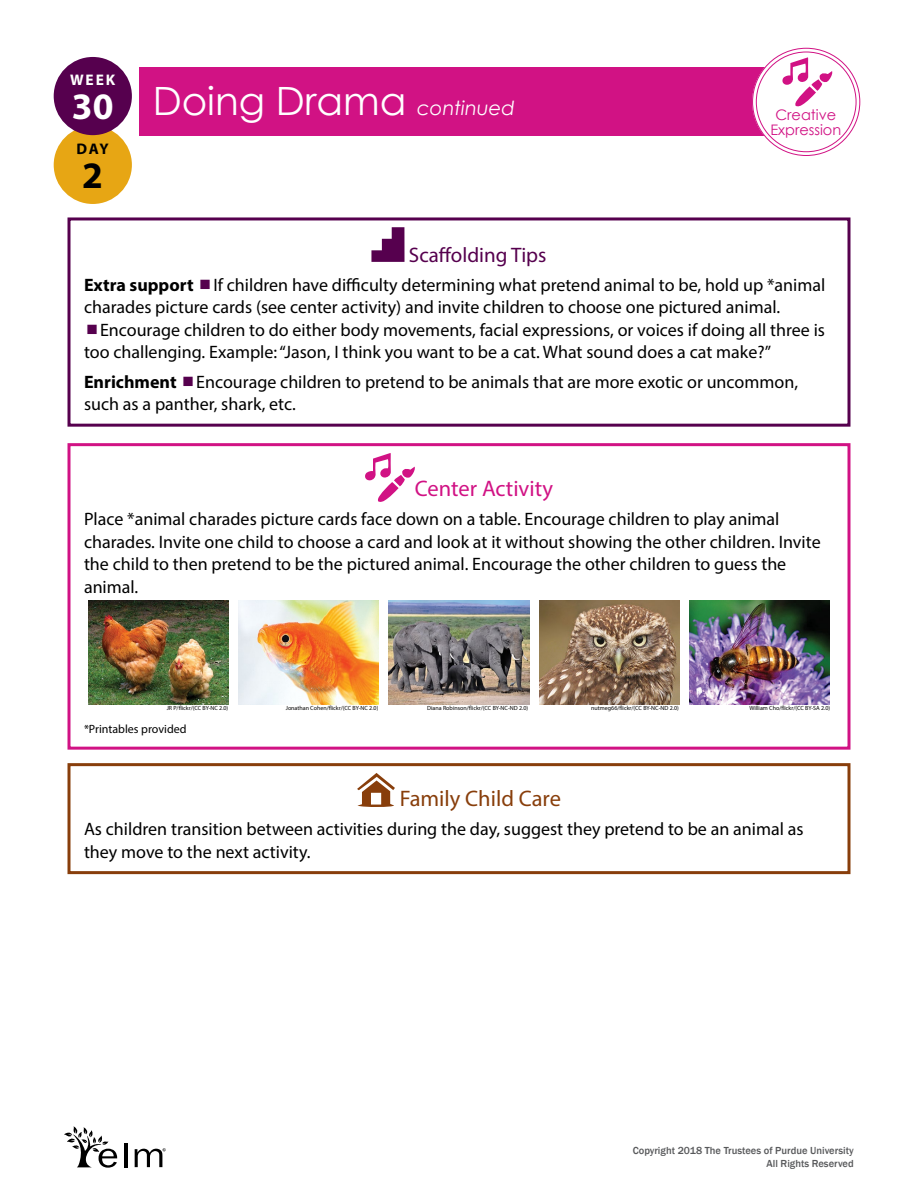
<style>
.page{position:relative;width:918px;height:1188px;background:#fff}
.page>*{position:absolute;margin:0;border:0;box-sizing:border-box;transform-origin:0 0}
.t1{font:39px "Century Gothic";color:#fff}
.t2{font:700 37.5px "Myriad Pro";color:#fff}
.t3{font:700 37.5px "Myriad Pro";color:#000}
._4-04_FCC_Subhead{font:22.5px "Myriad Pro";color:#883e0b}
._4-03_Center_Subhead_CE{font:22.5px "Myriad Pro";color:#d11284}
.t4{font:21px "Myriad Pro";color:#56004e}
._4-02_Scaffolding_Tips_w-square_bullet{font:18px/22.5px "Myriad Pro";color:#000}
._4-05_Ctr_FCC_Body{font:18px/22.5px "Myriad Pro";color:#000}
.t5{font:700 15.45px "Myriad Pro";color:#fff}
.t6{font:700 15.45px "Myriad Pro";color:#000}
.t7{font:14.55px/15px "Century Gothic";color:#d11284;text-align:center}
._2-06_Printable{font:12px "Myriad Pro";color:#000}
.t8{font:500 10.5px/12.6px "Franklin Gothic";color:#58595b;text-align:right}
.t9{font:6px "Myriad Pro";color:#000}
.s1{font-style:italic;font-size:19.5px}
.s2{font-weight:700}
</style>
<div class="page">
<div style="left:140px;top:68px;width:631px;height:68px;background:#d11284"></div>
<div style="left:54px;top:126px;width:78px;height:78px;background:#e7a614;border-radius:50%"></div>
<div style="left:54px;top:57px;width:78px;height:78px;background:#56004e;border-radius:50%"></div>
<div style="left:754px;top:50px;width:104px;height:104px;background:#fff;border-radius:50%"></div>
<div style="left:752px;top:48px;width:108px;height:108px;border:4px solid #fff;border-radius:50%"></div>
<svg style="left:782px;top:57px;width:50px;height:49px"></svg>
<svg style="left:371px;top:227px;width:34px;height:35px"></svg>
<div style="left:68px;top:217px;width:782px;height:210px;border:3px solid #56004e"></div>
<svg style="left:365px;top:453px;width:50px;height:49px"></svg>
<div style="left:68px;top:443px;width:782px;height:307px;border:3px solid #d11284"></div>
<img style="left:88px;top:601px;width:141px;height:104px">
<img style="left:239px;top:601px;width:140px;height:104px">
<img style="left:389px;top:601px;width:140px;height:104px">
<img style="left:539px;top:601px;width:140px;height:104px">
<img style="left:689px;top:601px;width:141px;height:104px">
<svg style="left:357px;top:773px;width:38px;height:34px"></svg>
<div style="left:68px;top:763px;width:782px;height:111px;border:3px solid #883e0b"></div>
<hr style="left:124px;top:1143px;width:3px;height:24px;background:#000">
<svg style="left:64px;top:1126px;width:53px;height:42px"></svg>
<svg style="left:135px;top:1148px;width:31px;height:19px"></svg>
<p class="t5" style="left:70px;top:69px;width:47px">WEEK</p>
<h2 class="t2" style="left:72px;top:82px;width:43px">30</h2>
<p class="t6" style="left:77px;top:138px;width:34px">DAY</p>
<h2 class="t3" style="left:82px;top:151px;width:22px">2</h2>
<h1 class="t1" style="left:153px;top:74px;width:364px">Doing Drama <span class="s1">continued</span></h1>
<p class="t7" style="left:770px;top:107px;width:72px">Creative<br>Expression</p>
<p class="t4" style="left:409px;top:242px;width:139px">Scaffolding Tips</p>
<p class="_4-02_Scaffolding_Tips_w-square_bullet" style="left:84px;top:273px;width:743px"><span class="s2">Extra support</span> If children have difficulty determining what pretend animal to be, hold up *animal</p>
<p class="_4-02_Scaffolding_Tips_w-square_bullet" style="left:84px;top:296px;width:698px">charades picture cards (see center activity) and invite children to choose one pictured animal.</p>
<p class="_4-02_Scaffolding_Tips_w-square_bullet" style="left:100px;top:318px;width:726px">Encourage children to do either body movements, facial expressions, or voices if doing all three is</p>
<p class="_4-02_Scaffolding_Tips_w-square_bullet" style="left:84px;top:341px;width:689px">too challenging. Example: “Jason, I think you want to be a cat. What sound does a cat make?”</p>
<p class="_4-02_Scaffolding_Tips_w-square_bullet" style="left:84px;top:370px;width:716px"><span class="s2">Enrichment</span> Encourage children to pretend to be animals that are more exotic or uncommon, such as a panther, shark, etc.</p>
<h1 class="_4-03_Center_Subhead_CE" style="left:415px;top:475px;width:140px">Center Activity</h1>
<p class="_4-05_Ctr_FCC_Body" style="left:84px;top:508px;width:738px">Place *animal charades picture cards face down on a table. Encourage children to play animal charades. Invite one child to choose a card and look at it without showing the other children. Invite the child to then pretend to be the pictured animal. Encourage the other children to guess the animal.</p>
<p class="t9" style="left:167px;top:704px;width:63px">JR P/flickr/(CC BY-NC 2.0)</p>
<p class="t9" style="left:286px;top:704px;width:94px">Jonathan Cohen/flickr/(CC BY-NC 2.0)</p>
<p class="t9" style="left:427px;top:704px;width:102px">Diana Robinson/flickr/(CC BY-NC-ND 2.0)</p>
<p class="t9" style="left:591px;top:704px;width:89px">nutmeg66/flickr/(CC BY-NC-ND 2.0)</p>
<p class="t9" style="left:749px;top:704px;width:82px">William Cho/flickr/(CC BY-SA 2.0)</p>
<p class="_2-06_Printable" style="left:84px;top:722px;width:104px">*Printables provided</p>
<h1 class="_4-04_FCC_Subhead" style="left:400px;top:784px;width:163px">Family Child Care</h1>
<p class="_4-05_Ctr_FCC_Body" style="left:84px;top:818px;width:721px">As children transition between activities during the day, suggest they pretend to be an animal as they move to the next activity.</p>
<p class="t8" style="left:633px;top:1145px;width:223px">Copyright 2018 The Trustees of Purdue University<br>All Rights Reserved</p>
</div>
